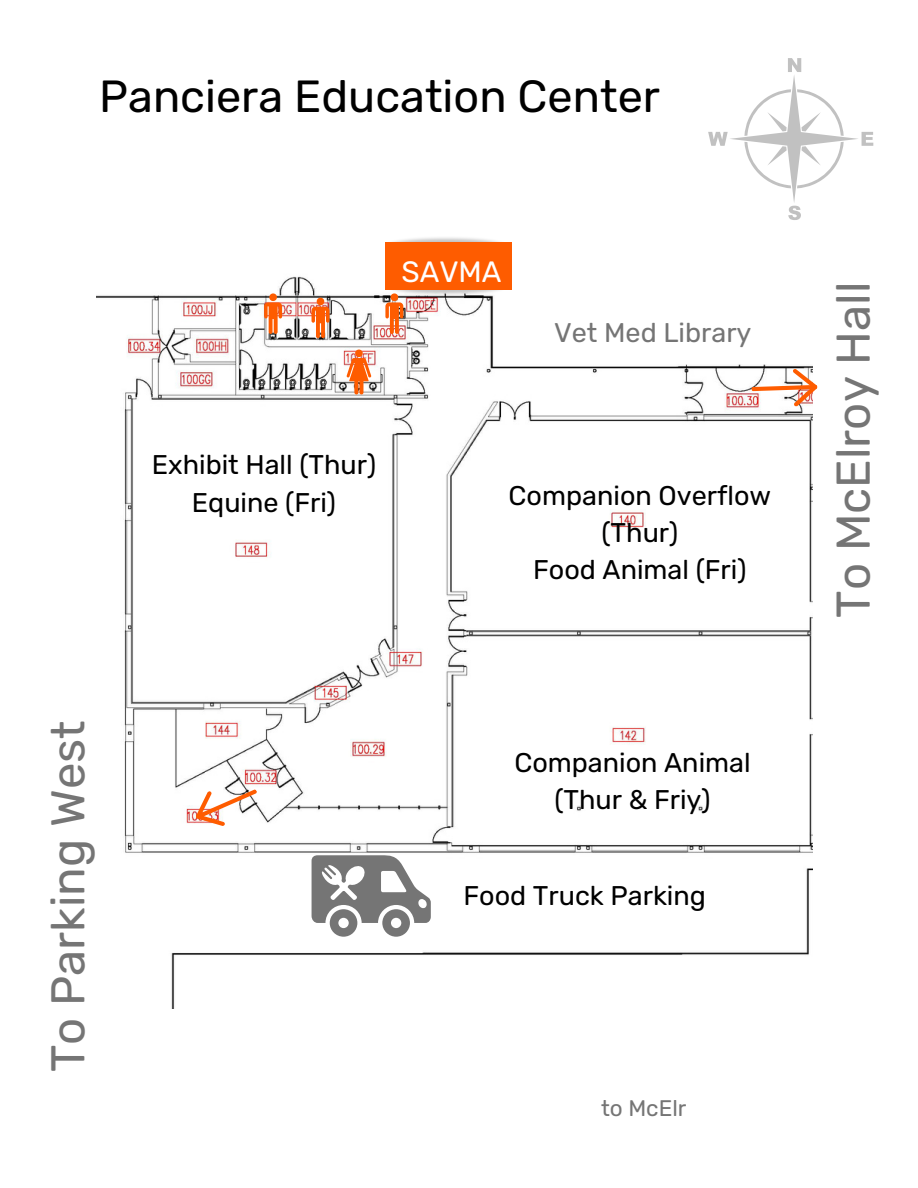
<style>
.page{position:relative;width:918px;height:1188px;background:#fff}
.page>*{position:absolute;margin:0;border:0;box-sizing:border-box;transform-origin:0 0}
.t1{font:47.4px "Rubik";color:#757575}
.t2{font:47.25px "Rubik";color:#757575}
.t3{font:45px "Rubik";color:#000}
.t4{font:29.4px "Rubik";color:#fff}
.t5{font:27px/37.2px "Rubik";color:#000;text-align:center}
.t6{font:27px "Rubik";color:#757575}
.t7{font:22.5px "Rubik";color:#757575}
</style>
<div class="page">
<img style="left:97px;top:276px;width:715px;height:733px">
<svg style="left:708px;top:58px;width:165px;height:162px"></svg>
<svg style="left:347px;top:350px;width:24px;height:44px"></svg>
<svg style="left:385px;top:298px;width:18px;height:36px"></svg>
<svg style="left:751px;top:368px;width:67px;height:39px"></svg>
<img style="left:385px;top:278px;width:129px;height:20px">
<div style="left:385px;top:242px;width:127px;height:48px;background:#fe5c00"></div>
<svg style="left:188px;top:789px;width:70px;height:46px"></svg>
<svg style="left:312px;top:855px;width:119px;height:82px"></svg>
<svg style="left:264px;top:293px;width:18px;height:41px"></svg>
<svg style="left:312px;top:298px;width:17px;height:40px"></svg>
<p class="t3" style="left:99px;top:70px;width:562px">Panciera Education Center</p>
<p class="t2" style="left:40px;top:1072px;width:353px;rotate:-90deg">To Parking West</p>
<p class="t4" style="left:401px;top:254px;width:102px">SAVMA</p>
<p class="t6" style="left:554px;top:317px;width:199px">Vet Med Library</p>
<p class="t5" style="left:152px;top:447px;width:226px">Exhibit Hall (Thur)</p>
<p class="t5" style="left:192px;top:484px;width:146px">Equine (Fri)</p>
<p class="t5" style="left:509px;top:477px;width:264px">Companion Overflow (Thur)</p>
<p class="t5" style="left:533px;top:551px;width:215px">Food Animal (Fri)</p>
<p class="t5" style="left:514px;top:744px;width:238px">Companion Animal</p>
<p class="t5" style="left:554px;top:781px;width:158px">(Thur &amp; Friy)</p>
<p class="t5" style="left:463px;top:877px;width:244px">Food Truck Parking</p>
<p class="t7" style="left:601px;top:1095px;width:87px">to McElr</p>
<p class="t1" style="left:826px;top:618px;width:337px;rotate:-90deg">To McElroy Hall</p>
</div>
